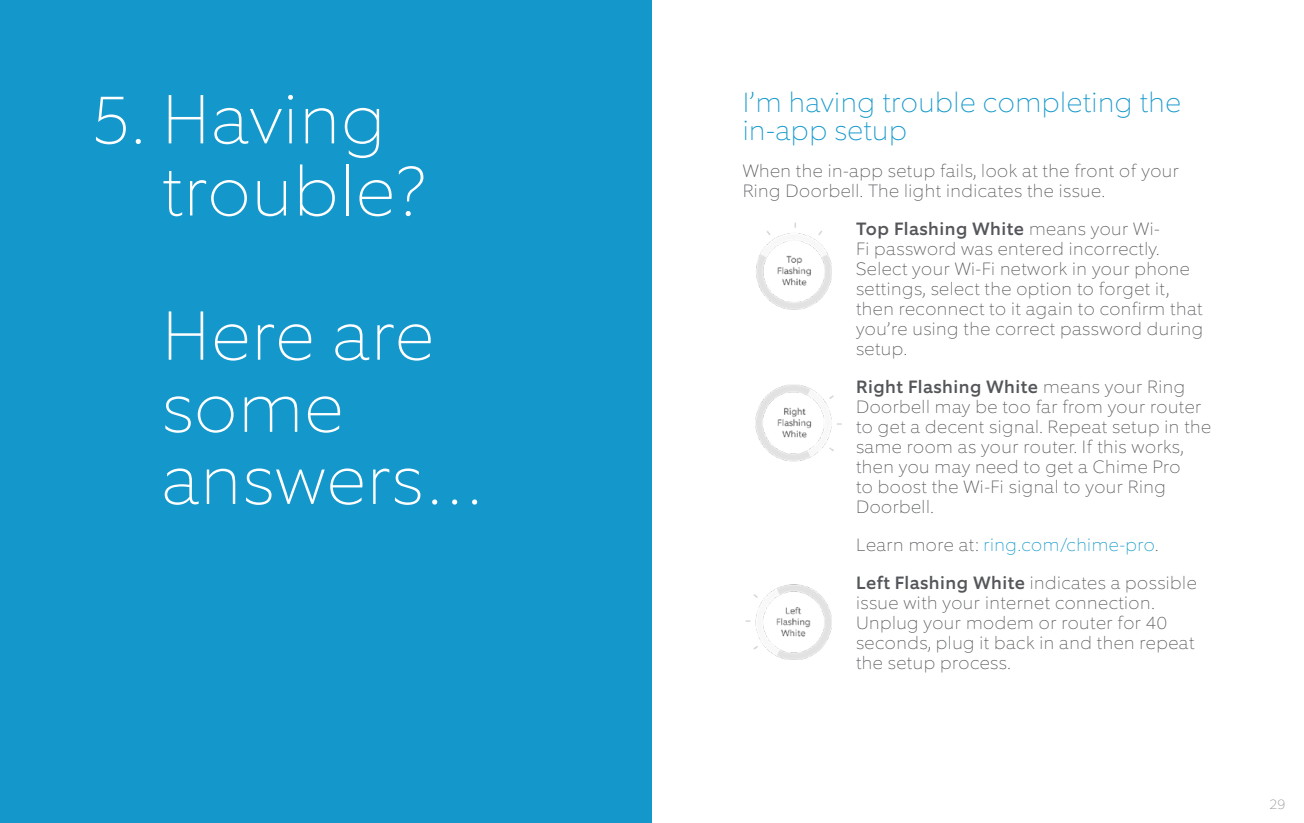
<style>
.page{position:relative;width:1304px;height:823px;background:#fff}
.page>*{position:absolute;margin:0;border:0;box-sizing:border-box;transform-origin:0 0}
.t1{font:100 70px/72px "Equip";letter-spacing:.02em;color:#fff}
.t2{font:100 28px/28px "Equip";letter-spacing:.02em;color:#1498cb}
.t3{font:100 18px/20px "Equip";letter-spacing:.03em;color:#54565a}
.t4{font:100 14px "Equip";color:#939598}
.s1{font-weight:500}
.s2{color:#1498cb}
</style>
<div class="page">
<div style="left:0;top:0;width:652px;height:822px;background:#1498cb"></div>
<img style="left:745px;top:584px;width:87px;height:76px">
<img style="left:755px;top:384px;width:87px;height:78px">
<img style="left:756px;top:222px;width:76px;height:88px">
<h1 class="t1" style="left:162px;top:83px;width:266px;text-indent:-71px">5. Having trouble?</h1>
<h1 class="t1" style="left:162px;top:299px;width:325px">Here are some answers…</h1>
<h2 class="t2" style="left:743px;top:88px;width:440px">I’m having trouble completing the in-app setup</h2>
<p class="t3" style="left:743px;top:160px;width:438px">When the in-app setup fails, look at the front of your<br>Ring Doorbell. The light indicates the issue.</p>
<p class="t3" style="left:856px;top:218px;width:349px"><span class="s1">Top Flashing White</span> means your Wi-<br>Fi password was entered incorrectly.<br>Select your Wi-Fi network in your phone settings, select the option to forget it, then reconnect to it again to confirm that you’re using the correct password during setup.</p>
<p class="t3" style="left:856px;top:376px;width:357px"><span class="s1">Right Flashing White</span> means your Ring Doorbell may be too far from your router to get a decent signal. Repeat setup in the same room as your router. If this works, then you may need to get a Chime Pro<br>to boost the Wi-Fi signal to your Ring Doorbell.</p>
<p class="t3" style="left:856px;top:525px;width:342px;line-height:38px">Learn more at: <span class="s2">ring.com/chime-pro</span>.<br><span class="s1">Left Flashing White</span> indicates a possible</p>
<p class="t3" style="left:856px;top:592px;width:340px">issue with your internet connection.<br>Unplug your modem or router for 40 seconds, plug it back in and then repeat the setup process.</p>
<p class="t4" style="left:1269px;top:795px;width:17px">29</p>
</div>
